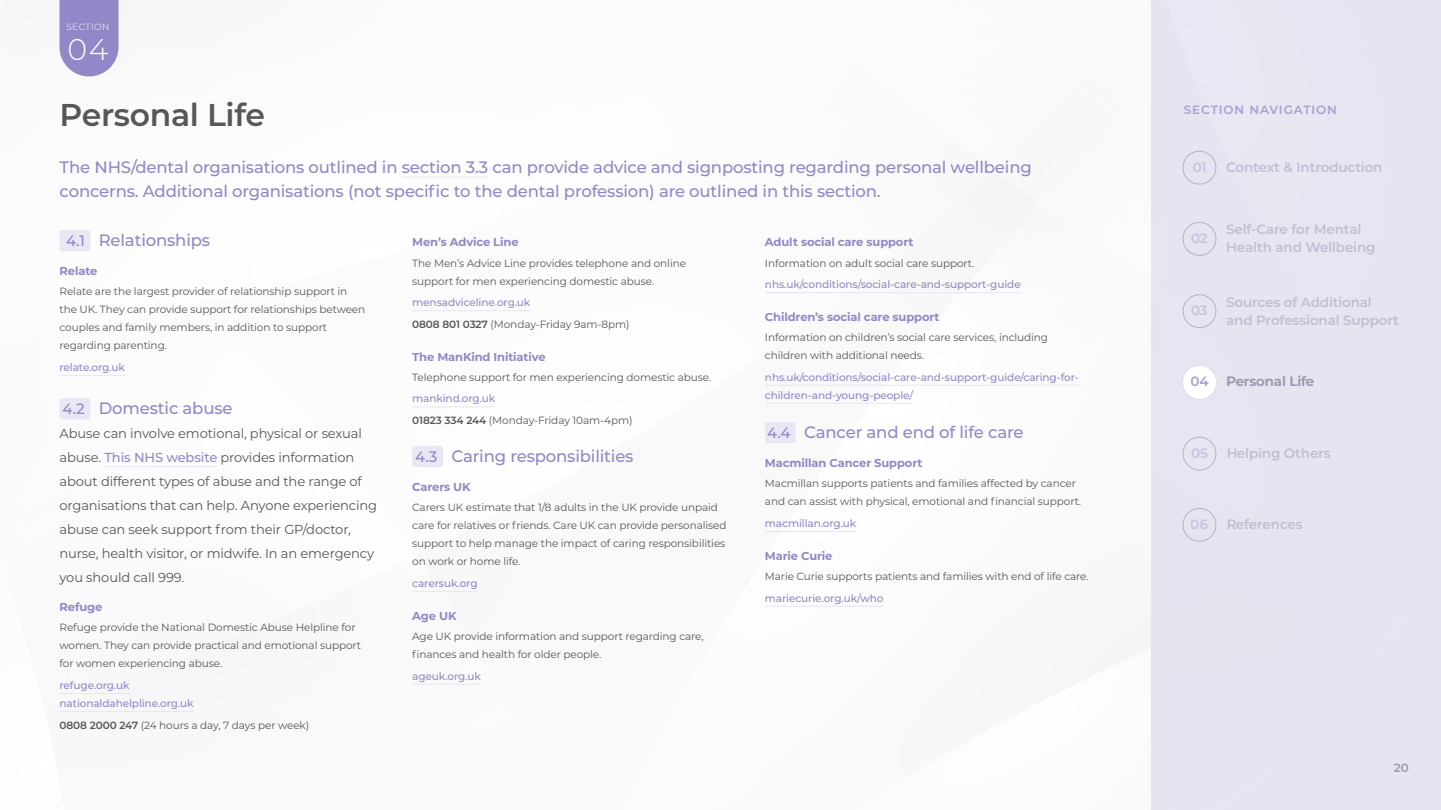
<style>
.page{position:relative;width:1441px;height:810px;background:#fff}
.page>*{position:absolute;margin:0;border:0;box-sizing:border-box;transform-origin:0 0}
.t1{font:600 31.5px "Montserrat";letter-spacing:-.01em;color:#575756}
.t2{font:300 30px "Montserrat";color:#fff}
.t3{font:500 16.5px/24px "Montserrat";letter-spacing:-.01em;color:#9287c7}
.t4{font:600 13.5px/18px "Montserrat";letter-spacing:-.01em;color:#9e97b2}
.t5{font:600 13.5px "Montserrat";letter-spacing:-.015em;color:#a89fd2}
.t6{font:13.05px/24px "Montserrat";letter-spacing:-.01em;color:#575756}
.t7{font:600 12px "Montserrat";letter-spacing:.075em;color:#a89fd2}
.t8{font:600 12px "Montserrat";color:#9e97b2}
.t9{font:700 11.55px "Montserrat";letter-spacing:-.01em;color:#9287c7}
.t10{font:10.5px/18px "Montserrat";letter-spacing:-.01em;color:#575756}
.t11{font:500 10.5px/18px "Montserrat";letter-spacing:-.01em;color:#9287c7}
.t12{font:300 9px "Montserrat";letter-spacing:.05em;color:#fff}
.s1{font-size:15px}
.s2{font-weight:500;color:#9287c7}
.s3{font-weight:600}
</style>
<div class="page">
<hr style="left:402px;top:177px;width:86px;height:1px;background:#e9e7f4">
<hr style="left:60px;top:375px;width:65px;height:1px;background:#e9e7f4">
<hr style="left:104px;top:466px;width:113px;height:1px;background:#e9e7f4">
<hr style="left:60px;top:693px;width:70px;height:1px;background:#e9e7f4">
<hr style="left:60px;top:711px;width:134px;height:1px;background:#e9e7f4">
<div style="left:60px;top:230px;width:30px;height:21px;background:#e9e7f4;border-radius:3px"></div>
<div style="left:60px;top:398px;width:30px;height:21px;background:#e9e7f4;border-radius:3px"></div>
<hr style="left:412px;top:310px;width:118px;height:1px;background:#e9e7f4">
<hr style="left:412px;top:406px;width:83px;height:1px;background:#e9e7f4">
<hr style="left:412px;top:591px;width:65px;height:1px;background:#e9e7f4">
<hr style="left:412px;top:684px;width:69px;height:1px;background:#e9e7f4">
<div style="left:412px;top:446px;width:31px;height:21px;background:#e9e7f4;border-radius:3px"></div>
<hr style="left:765px;top:292px;width:255px;height:1px;background:#e9e7f4">
<hr style="left:765px;top:385px;width:313px;height:1px;background:#e9e7f4">
<hr style="left:765px;top:403px;width:148px;height:1px;background:#e9e7f4">
<hr style="left:765px;top:531px;width:91px;height:1px;background:#e9e7f4">
<hr style="left:765px;top:606px;width:118px;height:1px;background:#e9e7f4">
<div style="left:765px;top:422px;width:30px;height:21px;background:#e9e7f4;border-radius:3px"></div>
<div style="left:1151px;top:0;width:289px;height:810px;background:#e6e4f0"></div>
<div style="left:1182px;top:151px;width:34px;height:33px;border:1px solid #867d9f;border-radius:50%"></div>
<div style="left:1182px;top:222px;width:34px;height:34px;border:1px solid #867d9f;border-radius:50%"></div>
<div style="left:1182px;top:294px;width:34px;height:34px;border:1px solid #867d9f;border-radius:50%"></div>
<div style="left:1182px;top:437px;width:34px;height:33px;border:1px solid #867d9f;border-radius:50%"></div>
<div style="left:1182px;top:508px;width:34px;height:34px;border:1px solid #867d9f;border-radius:50%"></div>
<div style="left:1182px;top:366px;width:34px;height:33px;background:#fff;border-radius:50%"></div>
<svg style="left:59px;top:0;width:59px;height:76px;background:#9a90cb"></svg>
<p class="t12" style="left:66px;top:21px;width:45px">SECTION</p>
<h2 class="t2" style="left:67px;top:29px;width:42px">04</h2>
<h1 class="t1" style="left:60px;top:93px;width:207px">Personal Life</h1>
<h3 class="t3" style="left:60px;top:154px;width:973px">The NHS/dental organisations outlined in section 3.3 can provide advice and signposting regarding personal wellbeing concerns. Additional organisations (not specific to the dental profession) are outlined in this section.</h3>
<h3 class="t3" style="left:66px;top:228px;width:145px"><span class="s1">4.1</span> Relationships</h3>
<p class="t9" style="left:60px;top:263px;width:39px">Relate</p>
<p class="t10" style="left:60px;top:282px;width:307px">Relate are the largest provider of relationship support in the UK. They can provide support for relationships between couples and family members, in addition to support regarding parenting.</p>
<p class="t11" style="left:60px;top:358px;width:67px">relate.org.uk</p>
<h3 class="t3" style="left:62px;top:396px;width:172px"><span class="s1">4.2</span> Domestic abuse</h3>
<p class="t6" style="left:60px;top:421px;width:319px">Abuse can involve emotional, physical or sexual abuse. <span class="s2">This NHS website</span> provides information about different types of abuse and the range of organisations that can help. Anyone experiencing abuse can seek support from their GP/doctor, nurse, health visitor, or midwife. In an emergency you should call 999.</p>
<p class="t9" style="left:60px;top:599px;width:44px">Refuge</p>
<p class="t10" style="left:60px;top:618px;width:303px">Refuge provide the National Domestic Abuse Helpline for women. They can provide practical and emotional support for women experiencing abuse.</p>
<p class="t11" style="left:60px;top:676px;width:135px">refuge.org.uk nationaldahelpline.org.uk</p>
<p class="t10" style="left:60px;top:716px;width:251px"><span class="s3">0808 2000 247</span> (24 hours a day, 7 days per week)</p>
<p class="t9" style="left:412px;top:234px;width:108px">Men’s Advice Line</p>
<p class="t10" style="left:412px;top:253px;width:275px">The Men’s Advice Line provides telephone and online support for men experiencing domestic abuse.</p>
<p class="t10" style="left:412px;top:291px;width:219px;line-height:21.6px"><span class="s2">mensadviceline.org.uk<br></span><span class="s3">0808 801 0327</span> (Monday-Friday 9am-8pm)</p>
<p class="t9" style="left:412px;top:348px;width:135px">The ManKind Initiative</p>
<p class="t10" style="left:412px;top:368px;width:300px">Telephone support for men experiencing domestic abuse.</p>
<p class="t10" style="left:412px;top:387px;width:222px;line-height:21.6px"><span class="s2">mankind.org.uk<br></span><span class="s3">01823 334 244</span> (Monday-Friday 10am-4pm)</p>
<h3 class="t3" style="left:415px;top:444px;width:220px"><span class="s1">4.3</span> Caring responsibilities</h3>
<p class="t9" style="left:412px;top:479px;width:60px">Carers UK</p>
<p class="t10" style="left:412px;top:498px;width:316px">Carers UK estimate that 1/8 adults in the UK provide unpaid care for relatives or friends. Care UK can provide personalised support to help manage the impact of caring responsibilities on work or home life.</p>
<p class="t11" style="left:412px;top:574px;width:67px">carersuk.org</p>
<p class="t9" style="left:412px;top:607px;width:46px">Age UK</p>
<p class="t10" style="left:412px;top:627px;width:293px">Age UK provide information and support regarding care, finances and health for older people.</p>
<p class="t11" style="left:412px;top:667px;width:70px">ageuk.org.uk</p>
<p class="t9" style="left:765px;top:234px;width:150px">Adult social care support</p>
<p class="t10" style="left:765px;top:253px;width:211px">Information on adult social care support.</p>
<p class="t11" style="left:765px;top:275px;width:257px">nhs.uk/conditions/social-care-and-support-guide</p>
<p class="t9" style="left:765px;top:309px;width:176px">Children’s social care support</p>
<p class="t10" style="left:765px;top:328px;width:285px">Information on children’s social care services, including children with additional needs.</p>
<p class="t11" style="left:765px;top:368px;width:315px">nhs.uk/conditions/social-care-and-support-guide/caring-for&shy;children-and-young-people/</p>
<h3 class="t3" style="left:767px;top:420px;width:258px"><span class="s1">4.4</span> Cancer and end of life care</h3>
<p class="t9" style="left:765px;top:455px;width:159px">Macmillan Cancer Support</p>
<p class="t10" style="left:765px;top:474px;width:318px">Macmillan supports patients and families affected by cancer and can assist with physical, emotional and financial support.</p>
<p class="t11" style="left:765px;top:514px;width:93px">macmillan.org.uk</p>
<p class="t9" style="left:765px;top:547px;width:69px">Marie Curie</p>
<p class="t10" style="left:765px;top:567px;width:325px">Marie Curie supports patients and families with end of life care.</p>
<p class="t11" style="left:765px;top:589px;width:120px">mariecurie.org.uk/who</p>
<p class="t7" style="left:1183px;top:101px;width:155px">SECTION NAVIGATION</p>
<p class="t5" style="left:1192px;top:157px;width:16px">01</p>
<p class="t4" style="left:1225px;top:157px;width:158px">Context &amp; Introduction</p>
<p class="t5" style="left:1190px;top:229px;width:18px">02</p>
<p class="t5" style="left:1190px;top:301px;width:18px">03</p>
<p class="t4" style="left:1225px;top:220px;width:151px">Self-Care for Mental<br>Health and Wellbeing</p>
<p class="t4" style="left:1225px;top:292px;width:174px">Sources of Additional and Professional Support</p>
<p class="t5" style="left:1190px;top:372px;width:20px">04</p>
<p class="t4" style="left:1225px;top:372px;width:90px">Personal Life</p>
<p class="t5" style="left:1190px;top:443px;width:18px">05</p>
<p class="t4" style="left:1225px;top:443px;width:106px">Helping Others</p>
<p class="t5" style="left:1190px;top:514px;width:19px">06</p>
<p class="t4" style="left:1225px;top:514px;width:78px">References</p>
<p class="t8" style="left:1393px;top:759px;width:16px">20</p>
</div>
